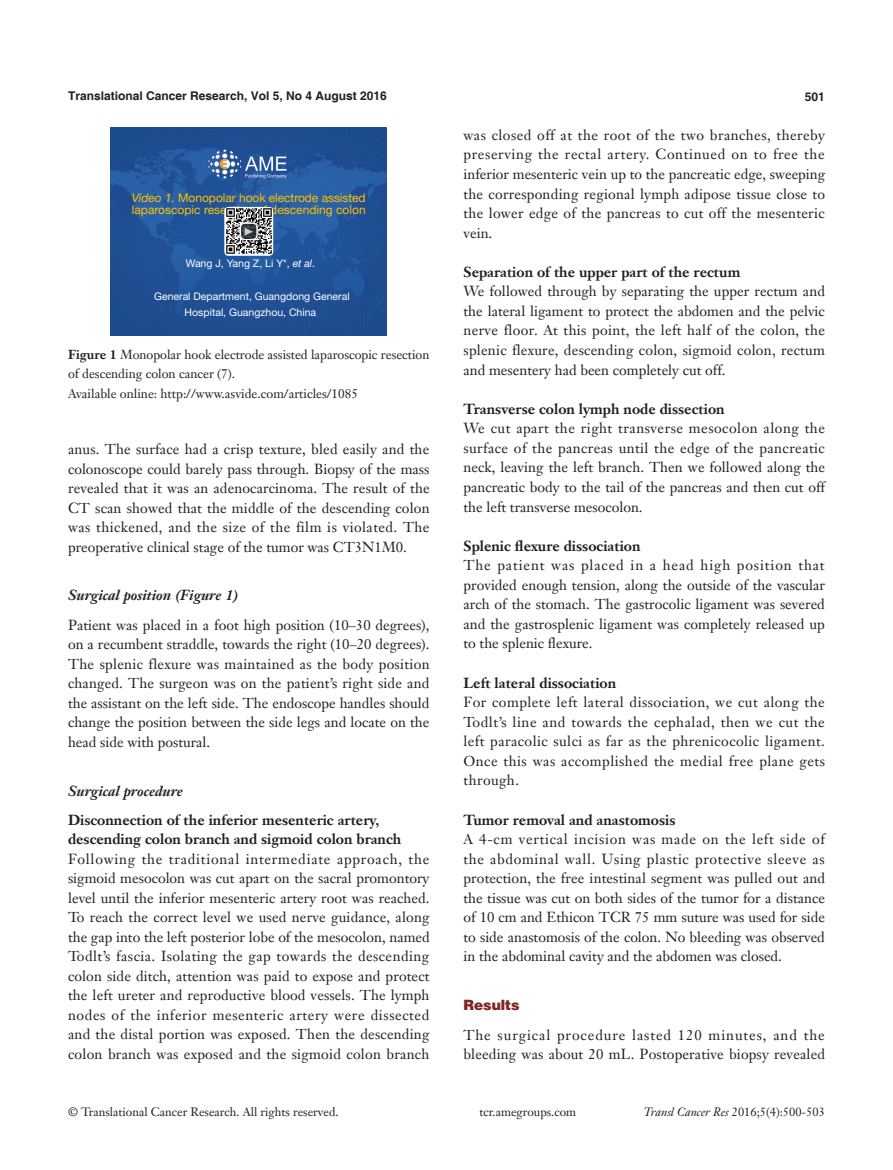
<style>
.page{position:relative;width:893px;height:1170px;background:#fff}
.page>*{position:absolute;margin:0;border:0;box-sizing:border-box;transform-origin:0 0}
.t1{font:14.25px/19.5px "Janson Text LT";letter-spacing:.005em;color:#231f20;text-align:justify}
.三级标题正体{font:700 14.25px/19.5px "Janson Text LT";color:#231f20}
.二级标题斜体-6_5{font:italic 700 14.25px "Janson Text LT";color:#231f20}
.一级标题-6_5{font:900 14.25px "Helvetica";color:#812627}
.t2{font:12.75px/19.5px "Janson Text LT";color:#231f20}
.t3{font:12px "Janson Text LT";color:#231f20}
.t4{font:12px/12px "Helvetica Neue LT Pro";color:#ffc000}
.t5{font:700 12px "Helvetica";color:#231f20}
.t6{font:11.55px "Times New Roman";color:#fff}
.t7{font:10.5px/16.4px "Helvetica Neue LT Pro";color:#fff;text-align:center}
.s1{font-style:italic}
.s2{font-weight:700}
</style>
<div class="page">
<img style="left:111px;top:128px;width:276px;height:207px">
<svg style="left:224px;top:207px;width:49px;height:49px"></svg>
<img style="left:225px;top:208px;width:47px;height:47px">
<svg style="left:240px;top:223px;width:17px;height:16px"></svg>
<div style="left:240px;top:223px;width:17px;height:17px;border:1px solid #fff;border-radius:4px"></div>
<p class="t5" style="left:68px;top:88px;width:320px">Translational Cancer Research, Vol 5, No 4 August 2016</p>
<p class="t5" style="left:805px;top:89px;width:22px">501</p>
<p class="t4" style="left:132px;top:191px;width:235px"><span class="s1">Video 1.</span> Monopolar hook electrode assisted laparoscopic resection of descending colon</p>
<p class="t6" style="left:257px;top:225px;width:13px;rotate:90deg">▲</p>
<p class="t7" style="left:186px;top:255px;width:131px">Wang J, Yang Z, Li Y*, <span class="s1">et al</span>.</p>
<p class="t7" style="left:154px;top:287px;width:197px">General Department, Guangdong General<br>Hospital, Guangzhou, China</p>
<p class="t2" style="left:68px;top:344px;width:363px"><span class="s2">Figure 1</span> Monopolar hook electrode assisted laparoscopic resection of descending colon cancer (7).</p>
<p class="t2" style="left:68px;top:383px;width:292px">Available online: http://www.asvide.com/articles/1085</p>
<p class="t1" style="left:68px;top:439px;width:363px">anus. The surface had a crisp texture, bled easily and the colonoscope could barely pass through. Biopsy of the mass revealed that it was an adenocarcinoma. The result of the CT scan showed that the middle of the descending colon was thickened, and the size of the film is violated. The preoperative clinical stage of the tumor was CT3N1M0.</p>
<p class="二级标题斜体-6_5" style="left:68px;top:586px;width:172px">Surgical position (Figure 1)</p>
<p class="t1" style="left:68px;top:615px;width:363px">Patient was placed in a foot high position (10–30 degrees), on a recumbent straddle, towards the right (10–20 degrees).<br>The splenic flexure was maintained as the body position changed. The surgeon was on the patient’s right side and the assistant on the left side. The endoscope handles should change the position between the side legs and locate on the head side with postural.</p>
<p class="二级标题斜体-6_5" style="left:68px;top:781px;width:116px">Surgical procedure</p>
<p class="三级标题正体" style="left:68px;top:809px;width:335px">Disconnection of the inferior mesenteric artery, descending colon branch and sigmoid colon branch</p>
<p class="t1" style="left:68px;top:849px;width:363px">Following the traditional intermediate approach, the sigmoid mesocolon was cut apart on the sacral promontory level until the inferior mesenteric artery root was reached.<br>To reach the correct level we used nerve guidance, along the gap into the left posterior lobe of the mesocolon, named Todlt’s fascia. Isolating the gap towards the descending colon side ditch, attention was paid to expose and protect the left ureter and reproductive blood vessels. The lymph nodes of the inferior mesenteric artery were dissected and the distal portion was exposed. Then the descending colon branch was exposed and the sigmoid colon branch</p>
<p class="t1" style="left:463px;top:125px;width:363px">was closed off at the root of the two branches, thereby preserving the rectal artery. Continued on to free the inferior mesenteric vein up to the pancreatic edge, sweeping the corresponding regional lymph adipose tissue close to the lower edge of the pancreas to cut off the mesenteric vein.</p>
<p class="三级标题正体" style="left:463px;top:262px;width:278px">Separation of the upper part of the rectum</p>
<p class="t1" style="left:463px;top:281px;width:363px">We followed through by separating the upper rectum and the lateral ligament to protect the abdomen and the pelvic nerve floor. At this point, the left half of the colon, the splenic flexure, descending colon, sigmoid colon, rectum and mesentery had been completely cut off.</p>
<p class="三级标题正体" style="left:463px;top:399px;width:263px">Transverse colon lymph node dissection</p>
<p class="t1" style="left:463px;top:418px;width:363px">We cut apart the right transverse mesocolon along the surface of the pancreas until the edge of the pancreatic neck, leaving the left branch. Then we followed along the pancreatic body to the tail of the pancreas and then cut off the left transverse mesocolon.</p>
<p class="三级标题正体" style="left:463px;top:535px;width:179px">Splenic flexure dissociation</p>
<p class="t1" style="left:463px;top:555px;width:363px">The patient was placed in a head high position that provided enough tension, along the outside of the vascular arch of the stomach. The gastrocolic ligament was severed and the gastrosplenic ligament was completely released up to the splenic flexure.</p>
<p class="三级标题正体" style="left:463px;top:672px;width:154px">Left lateral dissociation</p>
<p class="t1" style="left:463px;top:692px;width:363px">For complete left lateral dissociation, we cut along the Todlt’s line and towards the cephalad, then we cut the left paracolic sulci as far as the phrenicocolic ligament.<br>Once this was accomplished the medial free plane gets through.</p>
<p class="三级标题正体" style="left:463px;top:809px;width:213px">Tumor removal and anastomosis</p>
<p class="t1" style="left:463px;top:829px;width:363px">A 4-cm vertical incision was made on the left side of the abdominal wall. Using plastic protective sleeve as protection, the free intestinal segment was pulled out and the tissue was cut on both sides of the tumor for a distance of 10 cm and Ethicon TCR 75 mm suture was used for side to side anastomosis of the colon. No bleeding was observed in the abdominal cavity and the abdomen was closed.</p>
<p class="一级标题-6_5" style="left:463px;top:995px;width:58px">Results</p>
<p class="t1" style="left:463px;top:1024px;width:363px">The surgical procedure lasted 120 minutes, and the bleeding was about 20 mL. Postoperative biopsy revealed</p>
<p class="t3" style="left:68px;top:1104px;width:272px">© Translational Cancer Research. All rights reserved.</p>
<p class="t3" style="left:479px;top:1104px;width:98px">tcr.amegroups.com</p>
<p class="t3" style="left:644px;top:1104px;width:183px"><span class="s1">Transl Cancer Res</span> 2016;5(4):500-503</p>
</div>
